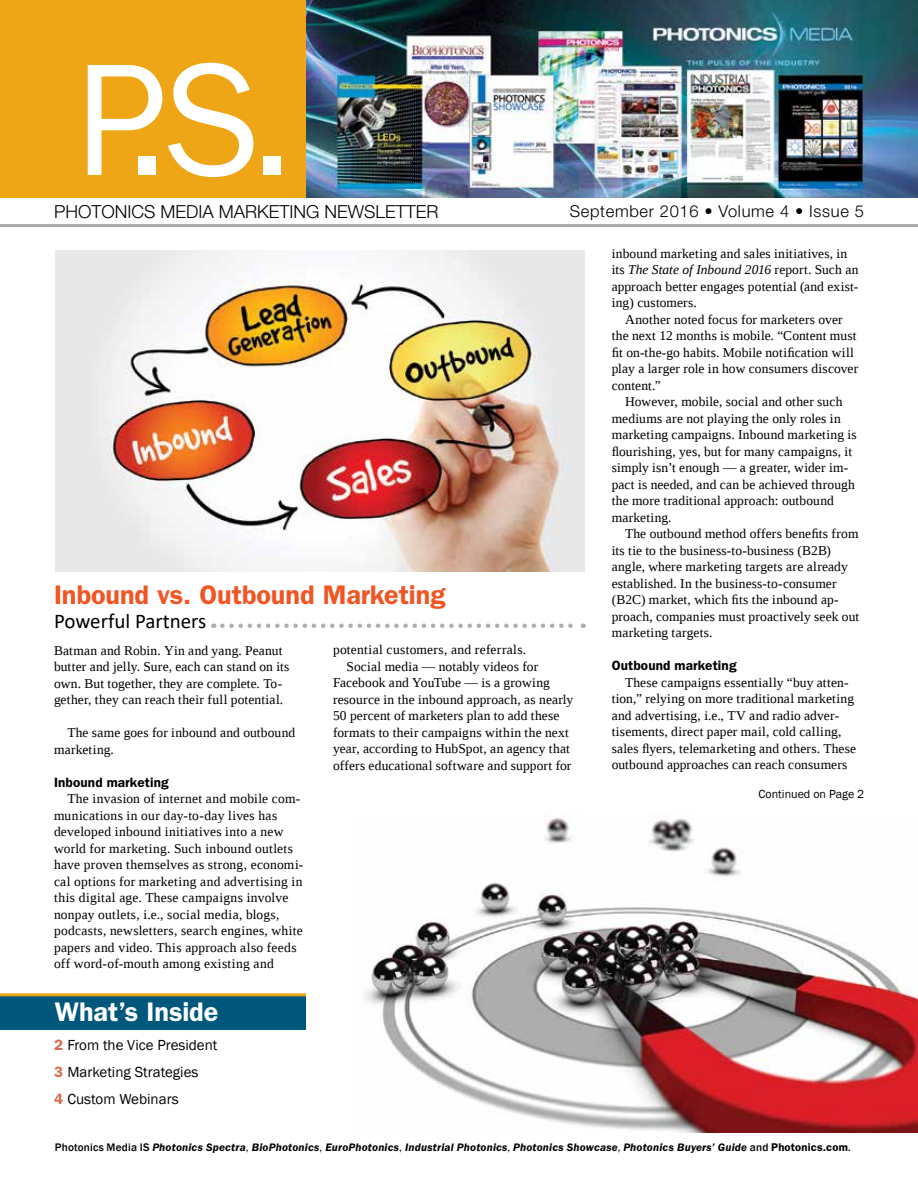
<style>
.page{position:relative;width:918px;height:1188px;background:#fff}
.page>*{position:absolute;margin:0;border:0;box-sizing:border-box;transform-origin:0 0}
.t1{font:165px "Franklin Gothic";color:#fff}
.t2{font:600 27px "ITC Franklin Gothic Std";letter-spacing:-.005em;color:#f05523}
.t3{font:600 27px "ITC Franklin Gothic Std";color:#fff}
.t4{font:21px "Calibri";color:#000}
.t5{font:300 18px "Helvetica Neue LT Std";color:#000}
.t6{font:300 16.5px "Helvetica Neue LT Std";letter-spacing:.04em;color:#000}
.t7{font:15px/27px "Franklin Gothic";color:#000}
.t8{font:13.5px/16.5px "Liberation Serif";letter-spacing:.015em;color:#000}
.t9{font:600 13.5px "ITC Franklin Gothic Std";letter-spacing:.01em;color:#000}
.t10{font:12px "Franklin Gothic";color:#000}
.t11{font:italic 600 11.25px "ITC Franklin Gothic Std";letter-spacing:.015em;color:#000}
.s1{font-family:"ITC Franklin Gothic Std";font-weight:600;color:#dc6a51}
.s2{font-style:italic}
.s3{font-family:"Franklin Gothic";font-weight:500;font-style:normal}
.s4{font-family:"Franklin Gothic";font-weight:400;font-style:normal}
.s5{font-style:normal}
</style>
<div class="page">
<div style="left:0;top:0;width:306px;height:198px;background:#eea616"></div>
<img style="left:306px;top:0;width:612px;height:198px">
<div style="left:0;top:995px;width:306px;height:34px;background:#00577c"></div>
<hr style="left:0;top:993px;width:306px;height:3px;background:#eea616">
<hr style="left:0;top:224px;width:918px;height:3px;background:#a7a9ac">
<svg style="left:222px;top:624px;width:362px;height:4px"></svg>
<img style="left:56px;top:250px;width:529px;height:322px">
<img style="left:365px;top:817px;width:553px;height:315px">
<h1 class="t1" style="left:74px;top:18px;width:220px">PS. .</h1>
<h3 class="t5" style="left:54px;top:200px;width:386px">PHOTONICS MEDIA MARKETING NEWSLETTER</h3>
<p class="t6" style="left:570px;top:201px;width:296px">September 2016 • Volume 4 • Issue 5</p>
<h2 class="t2" style="left:54px;top:579px;width:393px">Inbound vs. Outbound Marketing</h2>
<h3 class="t4" style="left:54px;top:607px;width:154px">Powerful Partners</h3>
<p class="t8" style="left:333px;top:642px;width:195px">potential customers, and referrals.</p>
<p class="t8" style="left:346px;top:658px;width:193px">Social media — notably videos for</p>
<p class="t8" style="left:333px;top:675px;width:218px">Facebook and YouTube — is a growing</p>
<p class="t8" style="left:333px;top:691px;width:242px">resource in the inbound approach, as nearly</p>
<p class="t8" style="left:333px;top:708px;width:228px">50 percent of marketers plan to add these</p>
<p class="t8" style="left:333px;top:724px;width:237px">formats to their campaigns within the next</p>
<p class="t8" style="left:333px;top:741px;width:238px">year, according to HubSpot, an agency that</p>
<p class="t8" style="left:333px;top:757px;width:240px">offers educational software and support for</p>
<p class="t8" style="left:54px;top:642px;width:237px">Batman and Robin. Yin and yang. Peanut butter and jelly. Sure, each can stand on its own. But together, they are complete. To&shy;gether, they can reach their full potential.</p>
<p class="t8" style="left:54px;top:724px;width:243px;text-indent:14px">The same goes for inbound and outbound marketing.</p>
<p class="t9" style="left:54px;top:774px;width:116px">Inbound marketing</p>
<p class="t8" style="left:54px;top:790px;width:251px;text-indent:14px">The invasion of internet and mobile com&shy;munications in our day-to-day lives has developed inbound initiatives into a new world for marketing. Such inbound outlets have proven themselves as strong, economi&shy;cal options for marketing and advertising in this digital age. These campaigns involve nonpay outlets, i.e., social media, blogs, podcasts, newsletters, search engines, white papers and video. This approach also feeds off word-of-mouth among existing and</p>
<h2 class="t3" style="left:55px;top:996px;width:165px">What’s Inside</h2>
<p class="t7" style="left:54px;top:1032px;width:165px"><span class="s1">2</span> From the Vice President<br><span class="s1">3</span> Marketing Strategies<br><span class="s1">4</span> Custom Webinars</p>
<p class="t8" style="left:612px;top:245px;width:248px">inbound marketing and sales initiatives, in its <span class="s2">The State of Inbound 2016</span> report. Such an approach better engages potential (and exist&shy;ing) customers.</p>
<p class="t8" style="left:612px;top:311px;width:248px;text-indent:14px">Another noted focus for marketers over the next 12 months is mobile. “Content must fit on-the-go habits. Mobile notification will play a larger role in how consumers discover content.”</p>
<p class="t8" style="left:612px;top:394px;width:247px;text-indent:14px">However, mobile, social and other such mediums are not playing the only roles in marketing campaigns. Inbound marketing is flourishing, yes, but for many campaigns, it simply isn’t enough — a greater, wider im&shy;pact is needed, and can be achieved through the more traditional approach: outbound marketing.</p>
<p class="t8" style="left:612px;top:526px;width:249px;text-indent:14px">The outbound method offers benefits from its tie to the business-to-business (B2B) angle, where marketing targets are already established. In the business-to-consumer (B2C) market, which fits the inbound ap&shy;proach, companies must proactively seek out marketing targets.</p>
<p class="t9" style="left:612px;top:658px;width:126px">Outbound marketing</p>
<p class="t8" style="left:612px;top:674px;width:246px;text-indent:13px">These campaigns essentially “buy atten&shy;tion,” relying on more traditional marketing and advertising, i.e., TV and radio adver&shy;tisements, direct paper mail, cold calling, sales flyers, telemarketing and others. These outbound approaches can reach consumers</p>
<p class="t10" style="left:759px;top:786px;width:107px">Continued on Page 2</p>
<p class="t11" style="left:55px;top:1141px;width:797px"><span class="s3">Photonics Media IS</span> Photonics Spectra<span class="s4">,</span> BioPhotonics<span class="s4">,</span> EuroPhotonics<span class="s4">,</span> Industrial Photonics<span class="s4">,</span> Photonics Showcase<span class="s4">,</span> Photonics Buyers’ Guide <span class="s3">and</span> <span class="s5">Photonics.com</span><span class="s3">.</span></p>
</div>
